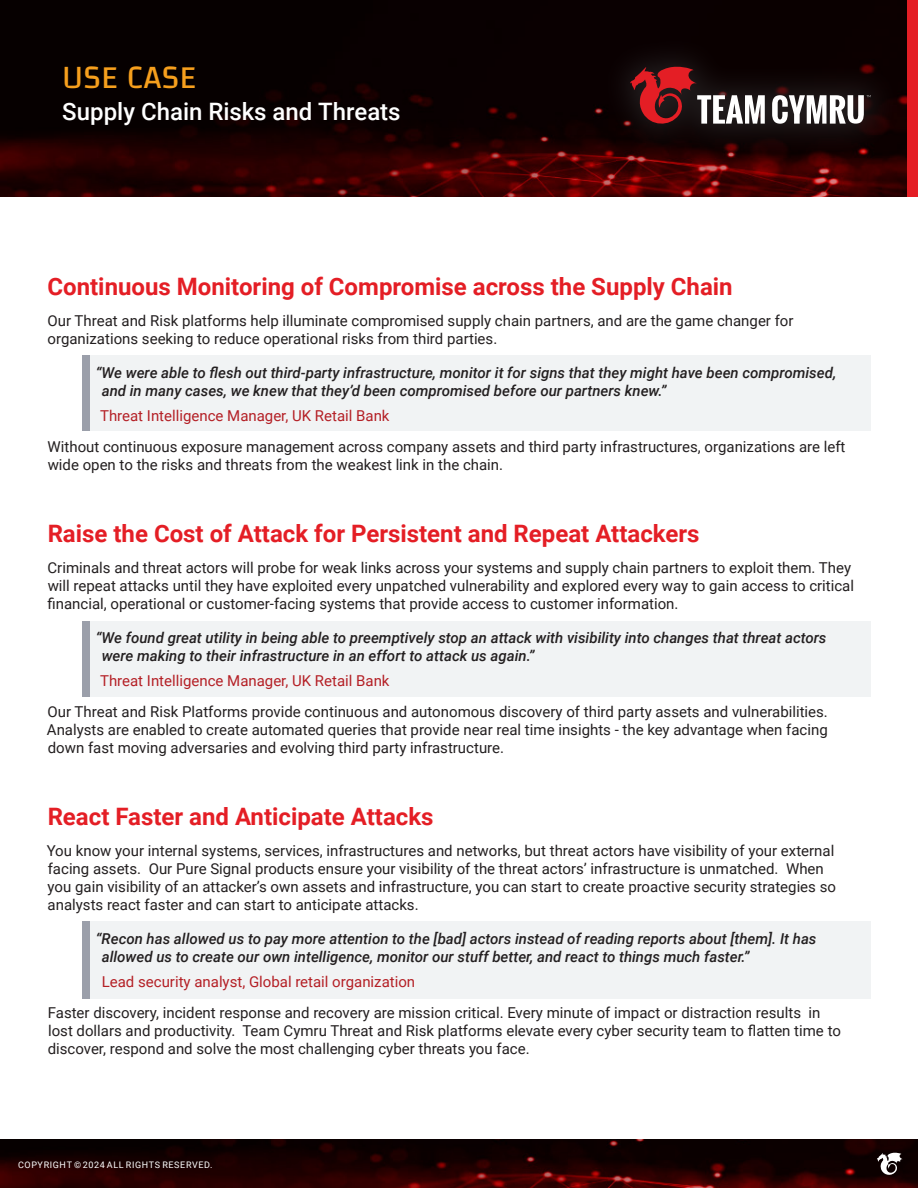
<style>
.page{position:relative;width:918px;height:1188px;background:#fff}
.page>*{position:absolute;margin:0;border:0;box-sizing:border-box;transform-origin:0 0}
.t1{font:200 33px "Changa";letter-spacing:.01em;color:#f69f1d}
.My_Paragraph{font:700 24px "Roboto";color:#e41e25}
.t2{font:500 24px "Roboto";color:#fff}
.My_Paragraph-2{font:15px/18px "Roboto";color:#231f20}
.My_Paragraph-3{font:italic 500 15px/18px "Roboto";color:#231f20}
.My_Paragraph-4{font:15px "Roboto";color:#b41f25}
.t3{font:9px "Roboto";letter-spacing:.065em;color:#fff}
</style>
<div class="page">
<img style="left:0;top:1140px;width:918px;height:48px">
<svg style="left:877px;top:1152px;width:26px;height:24px"></svg>
<img style="left:0;top:0;width:907px;height:197px">
<div style="left:89px;top:356px;width:782px;height:75px;background:#f1f3f4"></div>
<div style="left:89px;top:621px;width:782px;height:76px;background:#f1f3f4"></div>
<div style="left:89px;top:922px;width:782px;height:77px;background:#f1f3f4"></div>
<div style="left:82px;top:356px;width:7px;height:75px;background:#9b9faa"></div>
<div style="left:82px;top:621px;width:7px;height:76px;background:#9b9faa"></div>
<div style="left:82px;top:922px;width:7px;height:77px;background:#9b9faa"></div>
<svg style="left:599px;top:35px;width:303px;height:121px;fill:#0d0101"></svg>
<svg style="left:630px;top:65px;width:135px;height:62px"></svg>
<svg style="left:772px;top:95px;width:99px;height:29px"></svg>
<div style="left:907px;top:0;width:11px;height:197px;background:#e41e25"></div>
<p class="t1" style="left:62px;top:58px;width:136px">USE CASE</p>
<p class="t2" style="left:62px;top:95px;width:340px">Supply Chain Risks and Threats</p>
<p class="My_Paragraph" style="left:48px;top:269px;width:687px">Continuous Monitoring of Compromise across the Supply Chain</p>
<p class="My_Paragraph-2" style="left:48px;top:311px;width:748px">Our Threat and Risk platforms help illuminate compromised supply chain partners, and are the game changer for organizations seeking to reduce operational risks from third parties.</p>
<p class="My_Paragraph-3" style="left:102px;top:363px;width:736px;text-indent:-6px">“We were able to flesh out third-party infrastructure, monitor it for signs that they might have been compromised, and in many cases, we knew that they’d been compromised before our partners knew.”</p>
<p class="My_Paragraph-4" style="left:100px;top:405px;width:291px">Threat Intelligence Manager, UK Retail Bank</p>
<p class="My_Paragraph-2" style="left:48px;top:437px;width:799px">Without continuous exposure management across company assets and third party infrastructures, organizations are left wide open to the risks and threats from the weakest link in the chain.</p>
<p class="My_Paragraph" style="left:48px;top:516px;width:653px">Raise the Cost of Attack for Persistent and Repeat Attackers</p>
<p class="My_Paragraph-2" style="left:48px;top:558px;width:808px">Criminals and threat actors will probe for weak links across your systems and supply chain partners to exploit them. They will repeat attacks until they have exploited every unpatched vulnerability and explored every way to gain access to critical financial, operational or customer-facing systems that provide access to customer information.</p>
<p class="My_Paragraph-3" style="left:102px;top:628px;width:726px;text-indent:-6px">“We found great utility in being able to preemptively stop an attack with visibility into changes that threat actors were making to their infrastructure in an effort to attack us again.”</p>
<p class="My_Paragraph-4" style="left:100px;top:670px;width:291px">Threat Intelligence Manager, UK Retail Bank</p>
<p class="My_Paragraph-2" style="left:47px;top:702px;width:782px;text-align:justify">Our Threat and Risk Platforms provide continuous and autonomous discovery of third party assets and vulnerabilities.<br>Analysts are enabled to create automated queries that provide near real time insights - the key advantage when facing down fast moving adversaries and evolving third party infrastructure.</p>
<p class="My_Paragraph" style="left:48px;top:800px;width:387px">React Faster and Anticipate Attacks</p>
<p class="My_Paragraph-2" style="left:47px;top:842px;width:791px">You know your internal systems, services, infrastructures and networks, but threat actors have visibility of your external facing assets. Our Pure Signal products ensure your visibility of the threat actors’ infrastructure is unmatched. When you gain visibility of an attacker’s own assets and infrastructure, you can start to create proactive security strategies so analysts react faster and can start to anticipate attacks.</p>
<p class="My_Paragraph-3" style="left:102px;top:929px;width:716px;text-indent:-6px">“Recon has allowed us to pay more attention to the [bad] actors instead of reading reports about [them]. It has allowed us to create our own intelligence, monitor our stuff better, and react to things much faster.”</p>
<p class="My_Paragraph-4" style="left:102px;top:971px;width:315px">Lead security analyst, Global retail organization</p>
<p class="My_Paragraph-2" style="left:48px;top:1004px;width:795px">Faster discovery, incident response and recovery are mission critical. Every minute of impact or distraction results in lost dollars and productivity. Team Cymru Threat and Risk platforms elevate every cyber security team to flatten time to discover, respond and solve the most challenging cyber threats you face.</p>
<p class="t3" style="left:18px;top:1159px;width:196px">COPYRIGHT © 2024 ALL RIGHTS RESERVED.</p>
</div>
